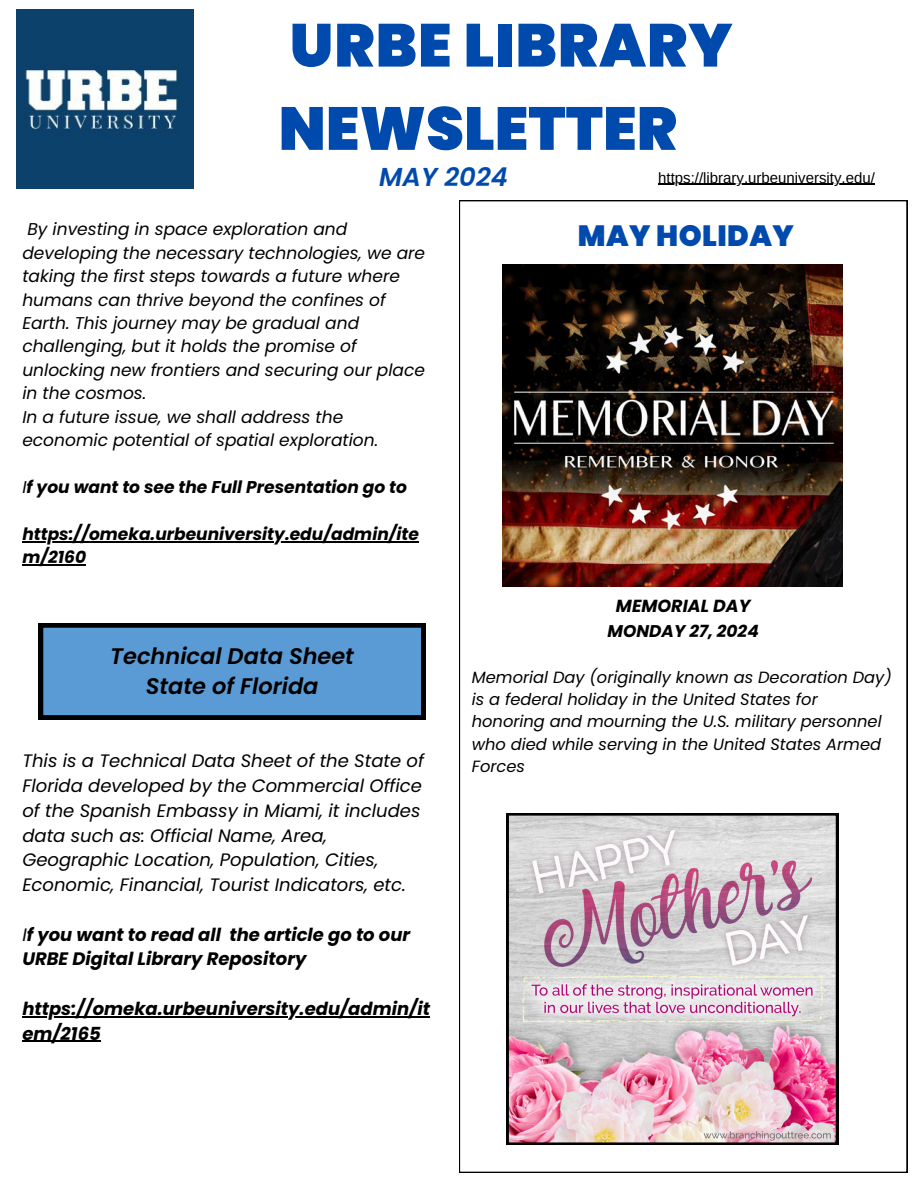
<style>
.page{position:relative;width:918px;height:1188px;background:#fff}
.page>*{position:absolute;margin:0;border:0;box-sizing:border-box;transform-origin:0 0}
.t1{font:900 60.6px/83.2px "Poppins";letter-spacing:.005em;color:#004aad}
.t2{font:900 29.25px "Poppins";letter-spacing:.015em;color:#004aad}
.t3{font:italic 600 25.95px "Poppins";color:#004aad}
.t4{font:italic 600 22.5px/30.3px "Poppins";color:#000;text-align:center}
.t5{font:italic 18px/24.8px "Poppins";color:#000}
.t6{font:italic 700 18px/24.8px "Poppins";color:#000}
.t7{font:italic 700 17.55px "Poppins";color:#000}
.t8{font:italic 17.1px/23.4px "Poppins";color:#000}
.t9{font:italic 700 17.1px/23.4px "Poppins";color:#000}
.t10{font:italic 700 16.95px "Poppins";color:#000}
.t11{font:italic 16.35px/22.4px "Poppins";color:#000}
.t12{font:15px "Arimo";color:#000}
.s1{font-weight:400}
</style>
<div class="page">
<svg style="left:459px;top:200px;width:448px;height:972px"></svg>
<img style="left:16px;top:9px;width:178px;height:179px">
<svg style="left:39px;top:623px;width:387px;height:97px"></svg>
<img style="left:502px;top:265px;width:340px;height:321px">
<hr style="left:658px;top:184px;width:217px;height:1px;background:#000">
<hr style="left:22px;top:1016px;width:408px;height:1px;background:#000">
<hr style="left:22px;top:1041px;width:79px;height:1px;background:#000">
<hr style="left:22px;top:541px;width:397px;height:1px;background:#000">
<hr style="left:22px;top:565px;width:64px;height:1px;background:#000">
<img style="left:507px;top:813px;width:331px;height:332px">
<p class="t1" style="left:279px;top:4px;width:455px">URBE LIBRARY<br>NEWSLETTER</p>
<p class="t3" style="left:379px;top:159px;width:130px">MAY 2024</p>
<p class="t12" style="left:658px;top:169px;width:218px">https://library.urbeuniversity.edu/</p>
<p class="t2" style="left:578px;top:216px;width:217px">MAY HOLIDAY</p>
<p class="t8" style="left:22px;top:218px;width:404px">By investing in space exploration and developing the necessary technologies, we are taking the first steps towards a future where humans can thrive beyond the confines of Earth. This journey may be gradual and challenging, but it holds the promise of unlocking new frontiers and securing our place in the cosmos.</p>
<h6 class="t8" style="left:22px;top:405px;width:357px">In a future issue, we shall address the economic potential of spatial exploration.</h6>
<h2 class="t9" style="left:22px;top:475px;width:386px"><span class="s1">I</span>f you want to see the Full Presentation go to</h2>
<p class="t9" style="left:22px;top:522px;width:398px">https://omeka.urbeuniversity.edu/admin/ite m/2160</p>
<h6 class="t4" style="left:110px;top:641px;width:245px">Technical Data Sheet<br>State of Florida</h6>
<p class="t5" style="left:22px;top:749px;width:403px">This is a Technical Data Sheet of the State of Florida developed by the Commercial Office of the Spanish Embassy in Miami, it includes data such as: Official Name, Area, Geographic Location, Population, Cities, Economic, Financial, Tourist Indicators, etc.</p>
<h4 class="t6" style="left:22px;top:922px;width:389px"><span class="s1">I</span>f you want to read all the article go to our<br>URBE Digital Library Repository</h4>
<p class="t6" style="left:22px;top:996px;width:409px">https://omeka.urbeuniversity.edu/admin/it em/2165</p>
<h5 class="t7" style="left:616px;top:594px;width:136px">MEMORIAL DAY</h5>
<h5 class="t10" style="left:608px;top:619px;width:153px">MONDAY 27, 2024</h5>
<p class="t11" style="left:472px;top:666px;width:421px">Memorial Day (originally known as Decoration Day) is a federal holiday in the United States for honoring and mourning the U.S. military personnel who died while serving in the United States Armed Forces</p>
</div>
